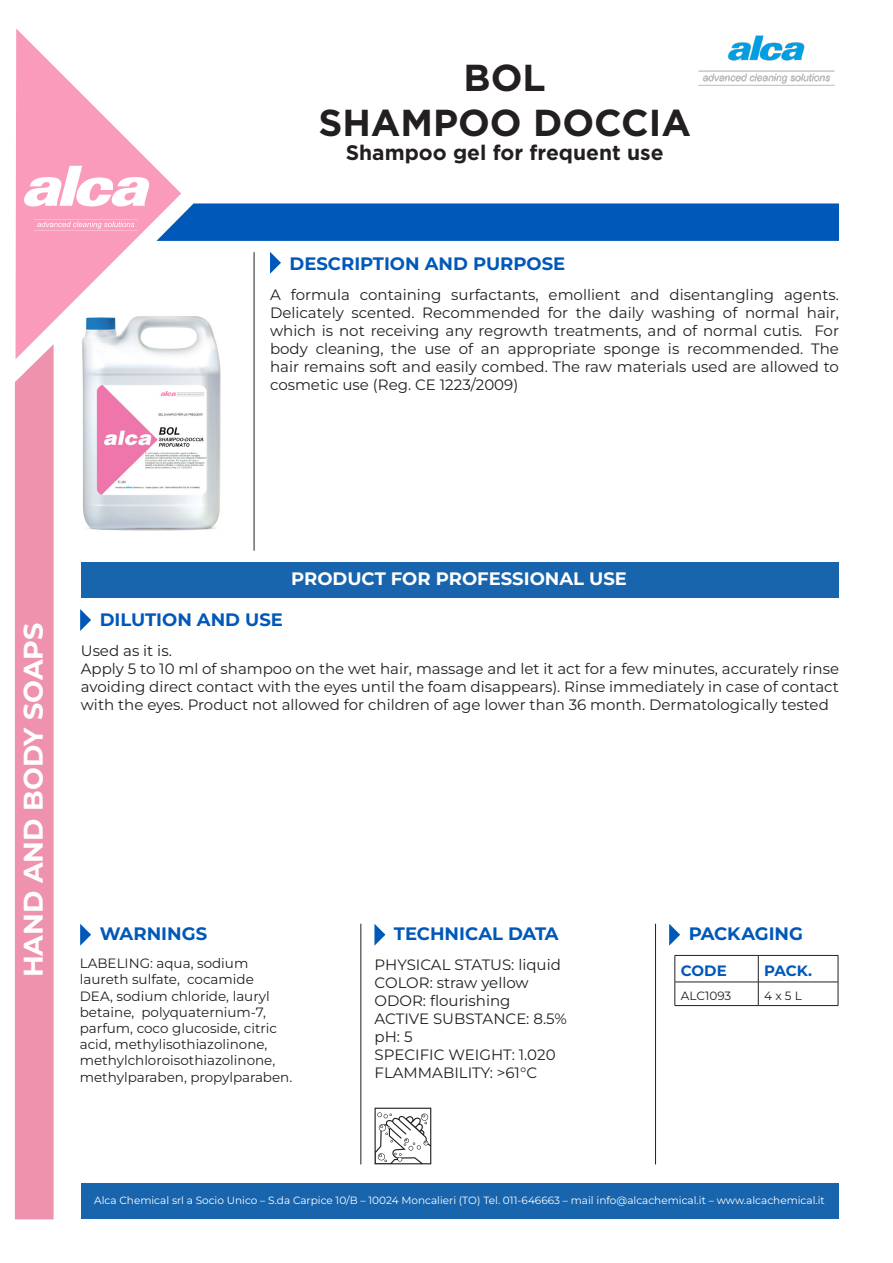
<style>
.page{position:relative;width:893px;height:1263px;background:#fff}
.page>*{position:absolute;margin:0;border:0;box-sizing:border-box;transform-origin:0 0}
.t1{font:700 37.5px "Gotham";color:#231f20}
.t2{font:700 27px "Montserrat";color:#fff}
.t3{font:700 21px "Gotham";color:#231f20}
.t4{font:700 18px "Montserrat";color:#0058b8}
.t5{font:700 18px "Montserrat";color:#fff}
.t6{font:15px/18px "Montserrat";color:#231f20;text-align:justify}
.t7{font:700 15px "Montserrat";letter-spacing:-.005em;color:#0058b8}
.t8{font:13.5px/16.2px "Montserrat";color:#231f20}
.t9{font:12px "Montserrat";color:#231f20}
.t10{font:10.5px "Montserrat";color:#fff}
</style>
<div class="page">
<img style="left:698px;top:35px;width:137px;height:51px">
<img style="left:82px;top:316px;width:139px;height:215px">
<hr style="left:254px;top:252px;width:1px;height:299px;background:#231f20">
<svg style="left:270px;top:252px;width:11px;height:22px"></svg>
<svg style="left:80px;top:609px;width:11px;height:22px"></svg>
<svg style="left:16px;top:28px;width:165px;height:331px"></svg>
<svg style="left:24px;top:166px;width:125px;height:41px"></svg>
<svg style="left:34px;top:219px;width:104px;height:12px"></svg>
<svg style="left:156px;top:203px;width:683px;height:38px;background:#0a5eba"></svg>
<div style="left:15px;top:344px;width:39px;height:875px;background:#ef92ae"></div>
<div style="left:81px;top:561px;width:757px;height:36px;background:#1864ad"></div>
<div style="left:81px;top:1183px;width:757px;height:36px;background:#1864ad"></div>
<svg style="left:80px;top:924px;width:11px;height:22px"></svg>
<svg style="left:374px;top:924px;width:11px;height:22px"></svg>
<svg style="left:669px;top:924px;width:11px;height:22px"></svg>
<hr style="left:361px;top:924px;width:1px;height:240px;background:#231f20">
<hr style="left:655px;top:924px;width:1px;height:240px;background:#231f20">
<hr style="left:675px;top:955px;width:83px;height:1px;background:#231f20">
<hr style="left:758px;top:955px;width:80px;height:1px;background:#231f20">
<hr style="left:675px;top:982px;width:83px;height:1px;background:#231f20">
<svg style="left:675px;top:956px;width:1px;height:49px"></svg>
<hr style="left:758px;top:982px;width:80px;height:1px;background:#231f20">
<svg style="left:758px;top:956px;width:1px;height:49px"></svg>
<svg style="left:838px;top:956px;width:1px;height:49px"></svg>
<hr style="left:675px;top:1005px;width:83px;height:1px;background:#231f20">
<hr style="left:758px;top:1005px;width:80px;height:1px;background:#231f20">
<svg style="left:375px;top:1108px;width:56px;height:56px"></svg>
<p class="t1" style="left:464px;top:56px;width:84px">BOL</p>
<p class="t1" style="left:318px;top:101px;width:374px">SHAMPOO DOCCIA</p>
<p class="t3" style="left:346px;top:140px;width:319px">Shampoo gel for frequent use</p>
<p class="t4" style="left:290px;top:251px;width:277px">DESCRIPTION AND PURPOSE</p>
<p class="t6" style="left:270px;top:286px;width:570px">A formula containing surfactants, emollient and disentangling agents.<br>Delicately scented. Recommended for the daily washing of normal hair, which is not receiving any regrowth treatments, and of normal cutis. For body cleaning, the use of an appropriate sponge is recommended. The hair remains soft and easily combed. The raw materials used are allowed to cosmetic use (Reg. CE 1223/2009)</p>
<p class="t2" style="left:15px;top:977px;width:356px;rotate:-90deg">HAND AND BODY SOAPS</p>
<p class="t5" style="left:291px;top:567px;width:337px">PRODUCT FOR PROFESSIONAL USE</p>
<p class="t4" style="left:100px;top:607px;width:185px">DILUTION AND USE</p>
<p class="t6" style="left:81px;top:641px;width:93px">Used as it is.</p>
<p class="t6" style="left:81px;top:659px;width:760px">Apply 5 to 10 ml of shampoo on the wet hair, massage and let it act for a few minutes, accurately rinse avoiding direct contact with the eyes until the foam disappears). Rinse immediately in case of contact with the eyes. Product not allowed for children of age lower than 36 month. Dermatologically tested</p>
<p class="t4" style="left:100px;top:922px;width:109px">WARNINGS</p>
<p class="t4" style="left:394px;top:922px;width:166px">TECHNICAL DATA</p>
<p class="t4" style="left:689px;top:922px;width:116px">PACKAGING</p>
<p class="t8" style="left:80px;top:955px;width:214px">LABELING: aqua, sodium laureth sulfate, cocamide<br>DEA, sodium chloride, lauryl betaine, polyquaternium-7, parfum, coco glucoside, citric acid, methylisothiazolinone, methylchloroisothiazolinone, methylparaben, propylparaben.</p>
<p class="t6" style="left:375px;top:955px;width:188px">PHYSICAL STATUS: liquid</p>
<p class="t7" style="left:681px;top:961px;width:47px">CODE</p>
<p class="t7" style="left:764px;top:961px;width:49px">PACK.</p>
<p class="t9" style="left:681px;top:987px;width:52px">ALC1093</p>
<p class="t9" style="left:764px;top:987px;width:39px">4 x 5 L</p>
<p class="t6" style="left:375px;top:973px;width:156px">COLOR: straw yellow</p>
<p class="t6" style="left:375px;top:991px;width:137px">ODOR: flourishing</p>
<p class="t6" style="left:375px;top:1009px;width:194px">ACTIVE SUBSTANCE: 8.5%</p>
<p class="t6" style="left:375px;top:1027px;width:39px">pH: 5</p>
<p class="t6" style="left:375px;top:1045px;width:183px">SPECIFIC WEIGHT: 1.020</p>
<p class="t6" style="left:375px;top:1063px;width:164px">FLAMMABILITY: &gt;61°C</p>
<p class="t10" style="left:94px;top:1193px;width:732px">Alca Chemical srl a Socio Unico – S.da Carpice 10/B – 10024 Moncalieri (TO) Tel. 011-646663 – mail info@alcachemical.it – www.alcachemical.it</p>
</div>
